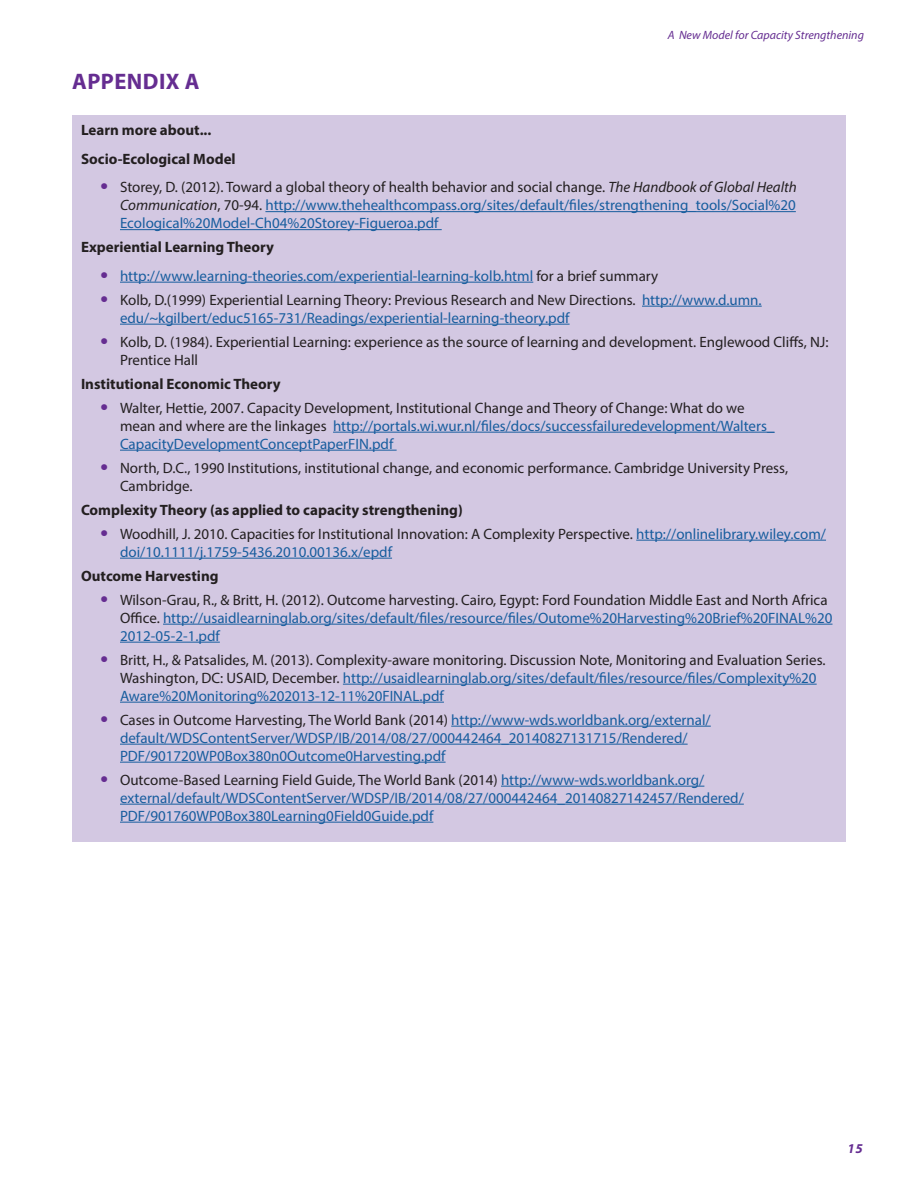
<style>
.page{position:relative;width:918px;height:1188px;background:#fff}
.page>*{position:absolute;margin:0;border:0;box-sizing:border-box;transform-origin:0 0}
.Subtitle1{font:700 22.5px "Myriad Pro";letter-spacing:.02em;color:#652d91}
.t1{font:15px/18px "Myriad Pro";color:#175d9e}
.t2{font:15px/18px "Myriad Pro";color:#231f20}
.White_bullets{font:700 15px "Myriad Pro";color:#231f20}
.Bullets{font:700 15px "Myriad Pro";color:#231f20}
.t3{font:italic 700 13.5px "Myriad Pro";color:#652d91}
.t4{font:italic 12px "Myriad Pro";color:#652d91}
.s1{font-weight:700;font-size:22.5px;color:#652d91}
.s2{color:#231f20}
.s3{font-style:italic;color:#231f20}
.s4{color:#175d9e}
</style>
<div class="page">
<div style="left:72px;top:115px;width:774px;height:727px;background:#d3c8e2"></div>
<hr style="left:265px;top:211px;width:531px;height:1px;background:#175d9e">
<hr style="left:120px;top:229px;width:322px;height:1px;background:#175d9e">
<hr style="left:120px;top:282px;width:413px;height:1px;background:#175d9e">
<hr style="left:642px;top:306px;width:120px;height:1px;background:#175d9e">
<hr style="left:120px;top:324px;width:450px;height:1px;background:#175d9e">
<hr style="left:333px;top:432px;width:442px;height:1px;background:#175d9e">
<hr style="left:120px;top:450px;width:277px;height:1px;background:#175d9e">
<hr style="left:636px;top:540px;width:190px;height:1px;background:#175d9e">
<hr style="left:120px;top:558px;width:272px;height:1px;background:#175d9e">
<hr style="left:163px;top:624px;width:669px;height:1px;background:#175d9e">
<hr style="left:120px;top:642px;width:100px;height:1px;background:#175d9e">
<hr style="left:343px;top:684px;width:474px;height:1px;background:#175d9e">
<hr style="left:120px;top:702px;width:324px;height:1px;background:#175d9e">
<hr style="left:451px;top:726px;width:260px;height:1px;background:#175d9e">
<hr style="left:120px;top:744px;width:568px;height:1px;background:#175d9e">
<hr style="left:120px;top:762px;width:326px;height:1px;background:#175d9e">
<hr style="left:501px;top:786px;width:203px;height:1px;background:#175d9e">
<hr style="left:120px;top:804px;width:624px;height:1px;background:#175d9e">
<hr style="left:120px;top:822px;width:313px;height:1px;background:#175d9e">
<p class="Subtitle1" style="left:72px;top:67px;width:129px">APPENDIX A</p>
<p class="t4" style="left:668px;top:28px;width:198px">A New Model for Capacity Strengthening</p>
<p class="White_bullets" style="left:81px;top:120px;width:132px">Learn more about...</p>
<p class="White_bullets" style="left:81px;top:149px;width:156px">Socio-Ecological Model</p>
<p class="t1" style="left:120px;top:178px;width:678px;text-align:justify;text-indent:-20px"><span class="s1">•</span> <span class="s2">Storey, D. (2012). Toward a global theory of health behavior and social change.</span> <span class="s3">The Handbook of Global Health Communication</span><span class="s2">, 70-94.</span> http://www.thehealthcompass.org/sites/default/files/strengthening_tools/Social%20<br>Ecological%20Model-Ch04%20Storey-Figueroa.pdf</p>
<p class="White_bullets" style="left:81px;top:237px;width:195px">Experiential Learning Theory</p>
<p class="t1" style="left:100px;top:266px;width:559px"><span class="s1">•</span> http://www.learning-theories.com/experiential-learning-kolb.html <span class="s2">for a brief summary</span></p>
<p class="t1" style="left:120px;top:290px;width:643px;text-indent:-20px"><span class="s1">•</span> <span class="s2">Kolb, D.(1999) Experiential Learning Theory: Previous Research and New Directions.</span> http://www.d.umn. edu/~kgilbert/educ5165-731/Readings/experiential-learning-theory.pdf</p>
<p class="t2" style="left:120px;top:332px;width:710px;text-indent:-20px"><span class="s1">•</span> Kolb, D. (1984). Experiential Learning: experience as the source of learning and development. Englewood Cliffs, NJ:<br>Prentice Hall</p>
<p class="White_bullets" style="left:81px;top:374px;width:201px">Institutional Economic Theory</p>
<p class="t2" style="left:120px;top:398px;width:656px;text-indent:-20px"><span class="s1">•</span> Walter, Hettie, 2007. Capacity Development, Institutional Change and Theory of Change: What do we mean and where are the linkages <span class="s4">http://portals.wi.wur.nl/files/docs/successfailuredevelopment/Walters_<br>CapacityDevelopmentConceptPaperFIN.pdf</span></p>
<p class="t2" style="left:120px;top:458px;width:670px;text-indent:-20px"><span class="s1">•</span> North, D.C., 1990 Institutions, institutional change, and economic performance. Cambridge University Press,<br>Cambridge.</p>
<p class="White_bullets" style="left:81px;top:500px;width:383px">Complexity Theory (as applied to capacity strengthening)</p>
<p class="t2" style="left:120px;top:524px;width:708px;text-indent:-20px"><span class="s1">•</span> Woodhill, J. 2010. Capacities for Institutional Innovation: A Complexity Perspective. <span class="s4">http://onlinelibrary.wiley.com/ doi/10.1111/j.1759-5436.2010.00136.x/epdf</span></p>
<p class="Bullets" style="left:81px;top:566px;width:139px">Outcome Harvesting</p>
<p class="t1" style="left:120px;top:590px;width:714px;text-indent:-20px"><span class="s1">•</span> <span class="s2">Wilson-Grau, R., &amp; Britt, H. (2012). Outcome harvesting. Cairo, Egypt: Ford Foundation Middle East and North Africa<br>Office.</span> http://usaidlearninglab.org/sites/default/files/resource/files/Outome%20Harvesting%20Brief%20FINAL%20<br>2012-05-2-1.pdf</p>
<p class="t2" style="left:120px;top:650px;width:707px;text-indent:-20px"><span class="s1">•</span> Britt, H., &amp; Patsalides, M. (2013). Complexity-aware monitoring. Discussion Note, Monitoring and Evaluation Series.<br>Washington, DC: USAID, December. <span class="s4">http://usaidlearninglab.org/sites/default/files/resource/files/Complexity%20<br>Aware%20Monitoring%202013-12-11%20FINAL.pdf</span></p>
<p class="t1" style="left:120px;top:710px;width:592px;text-indent:-20px"><span class="s1">•</span> <span class="s2">Cases in Outcome Harvesting, The World Bank (2014)</span> http://www-wds.worldbank.org/external/ default/WDSContentServer/WDSP/IB/2014/08/27/000442464_20140827131715/Rendered/<br>PDF/901720WP0Box380n0Outcome0Harvesting.pdf</p>
<p class="t1" style="left:120px;top:770px;width:625px;text-indent:-20px"><span class="s1">•</span> <span class="s2">Outcome-Based Learning Field Guide, The World Bank (2014)</span> http://www-wds.worldbank.org/ external/default/WDSContentServer/WDSP/IB/2014/08/27/000442464_20140827142457/Rendered/<br>PDF/901760WP0Box380Learning0Field0Guide.pdf</p>
<p class="t3" style="left:847px;top:1140px;width:17px">15</p>
</div>
